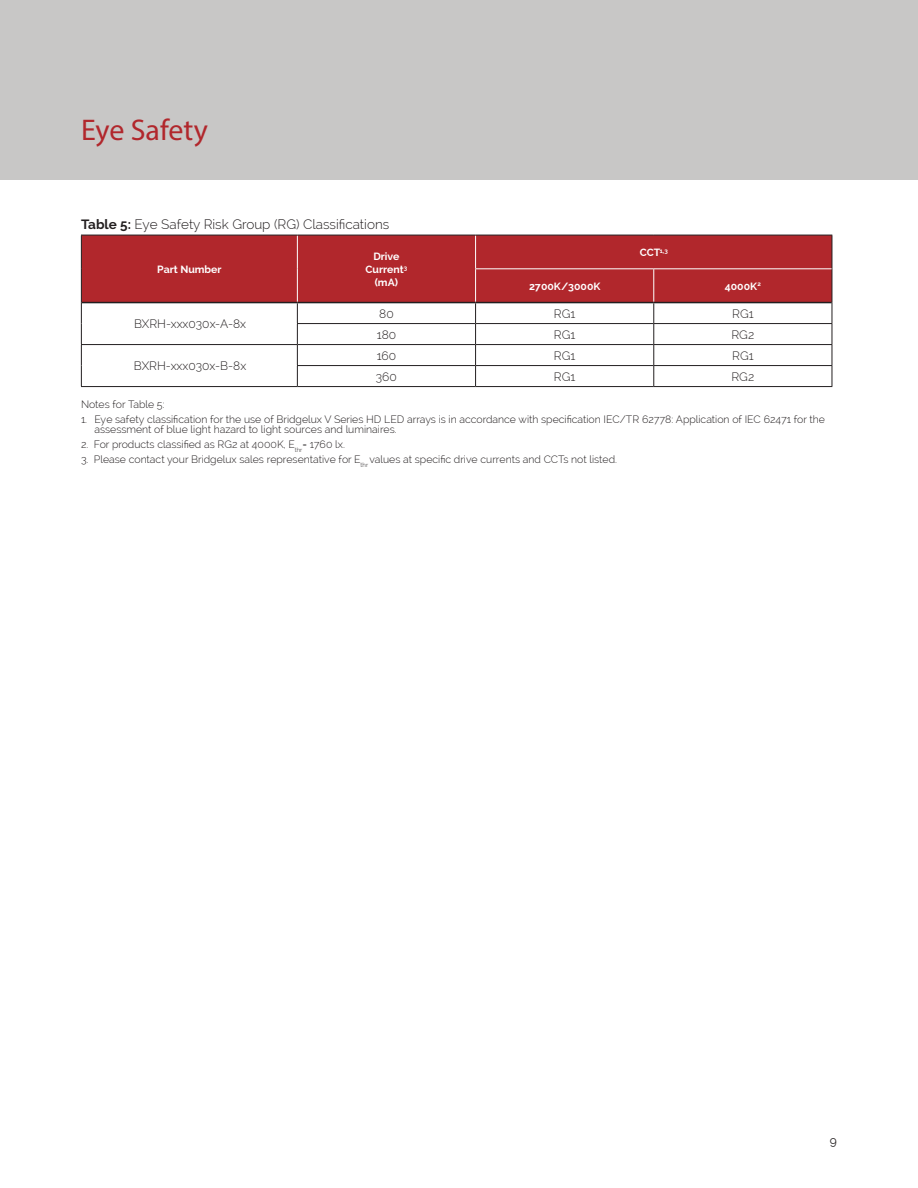
<style>
.page{position:relative;width:918px;height:1188px;background:#fff}
.page>*{position:absolute;margin:0;border:0;box-sizing:border-box;transform-origin:0 0}
.section_header{font:30px "Myriad Pro";color:#b1272c}
.t1{font:300 13.5px "Raleway";color:#231f20}
.t2{font:300 12px "Raleway";color:#231f20}
.t3{font:12px "Raleway";color:#231f20}
.main_text_block{font:300 10.5px/10.5px "Raleway";color:#231f20}
.t4{font:700 10.5px/12.6px "Raleway";color:#fff;text-align:center}
.s1{font-weight:700}
</style>
<div class="page">
<div style="left:0;top:0;width:918px;height:180px;background:#c8c7c6"></div>
<div style="left:82px;top:236px;width:750px;height:66px;background:#b1272c"></div>
<hr style="left:832px;top:235px;width:1px;height:34px;background:#231f20">
<hr style="left:832px;top:269px;width:1px;height:34px;background:#231f20">
<hr style="left:297px;top:235px;width:1px;height:34px;background:#fff">
<hr style="left:297px;top:269px;width:1px;height:33px;background:#fff">
<hr style="left:475px;top:235px;width:1px;height:33px;background:#fff">
<hr style="left:654px;top:268px;width:178px;height:1px;background:#fff">
<hr style="left:475px;top:268px;width:179px;height:1px;background:#fff">
<hr style="left:475px;top:269px;width:1px;height:33px;background:#fff">
<hr style="left:653px;top:269px;width:1px;height:33px;background:#fff">
<svg style="left:81px;top:303px;width:1px;height:83px"></svg>
<svg style="left:297px;top:303px;width:1px;height:83px"></svg>
<svg style="left:475px;top:303px;width:1px;height:83px"></svg>
<svg style="left:653px;top:303px;width:1px;height:83px"></svg>
<svg style="left:832px;top:303px;width:1px;height:83px"></svg>
<hr style="left:81px;top:235px;width:216px;height:1px;background:#231f20">
<hr style="left:81px;top:235px;width:1px;height:34px;background:#231f20">
<hr style="left:297px;top:235px;width:179px;height:1px;background:#231f20">
<hr style="left:81px;top:269px;width:1px;height:34px;background:#231f20">
<hr style="left:476px;top:235px;width:178px;height:1px;background:#231f20">
<hr style="left:654px;top:235px;width:178px;height:1px;background:#231f20">
<hr style="left:297px;top:323px;width:179px;height:1px;background:#231f20">
<hr style="left:476px;top:323px;width:178px;height:1px;background:#231f20">
<hr style="left:654px;top:323px;width:178px;height:1px;background:#231f20">
<hr style="left:81px;top:344px;width:216px;height:1px;background:#231f20">
<hr style="left:81px;top:386px;width:216px;height:1px;background:#231f20">
<hr style="left:297px;top:344px;width:179px;height:1px;background:#231f20">
<hr style="left:476px;top:344px;width:178px;height:1px;background:#231f20">
<hr style="left:654px;top:344px;width:178px;height:1px;background:#231f20">
<hr style="left:297px;top:365px;width:179px;height:1px;background:#231f20">
<hr style="left:476px;top:365px;width:178px;height:1px;background:#231f20">
<hr style="left:654px;top:365px;width:178px;height:1px;background:#231f20">
<hr style="left:297px;top:386px;width:179px;height:1px;background:#231f20">
<hr style="left:476px;top:386px;width:178px;height:1px;background:#231f20">
<hr style="left:654px;top:386px;width:178px;height:1px;background:#231f20">
<hr style="left:82px;top:302px;width:215px;height:1px;background:#231f20">
<hr style="left:297px;top:302px;width:179px;height:1px;background:#231f20">
<hr style="left:476px;top:302px;width:178px;height:1px;background:#231f20">
<hr style="left:654px;top:302px;width:178px;height:1px;background:#231f20">
<p class="section_header" style="left:81px;top:111px;width:128px">Eye Safety</p>
<p class="t1" style="left:81px;top:216px;width:310px"><span class="s1">Table 5:</span> Eye Safety Risk Group (RG) Classifications</p>
<p class="t4" style="left:157px;top:263px;width:66px">Part Number</p>
<p class="t4" style="left:366px;top:250px;width:43px">Drive<br>Current<sup>3</sup></p>
<p class="t4" style="left:375px;top:276px;width:25px">(mA)</p>
<p class="t4" style="left:640px;top:246px;width:30px">CCT<sup>1,3</sup></p>
<p class="t4" style="left:529px;top:280px;width:73px">2700K/3000K</p>
<p class="t4" style="left:725px;top:280px;width:37px">4000K<sup>2</sup></p>
<p class="t2" style="left:134px;top:317px;width:114px">BXRH-xxx030x-A-8x</p>
<p class="t2" style="left:134px;top:359px;width:114px">BXRH-xxx030x-B-8x</p>
<p class="t2" style="left:379px;top:307px;width:16px">80</p>
<p class="t2" style="left:554px;top:307px;width:23px">RG1</p>
<p class="t2" style="left:732px;top:307px;width:23px">RG1</p>
<p class="t2" style="left:377px;top:328px;width:21px">180</p>
<p class="t2" style="left:554px;top:328px;width:23px">RG1</p>
<p class="t2" style="left:731px;top:328px;width:24px">RG2</p>
<p class="t2" style="left:377px;top:349px;width:21px">160</p>
<p class="t2" style="left:554px;top:349px;width:23px">RG1</p>
<p class="t2" style="left:732px;top:349px;width:23px">RG1</p>
<p class="t2" style="left:376px;top:370px;width:23px">360</p>
<p class="t2" style="left:554px;top:370px;width:23px">RG1</p>
<p class="t2" style="left:731px;top:370px;width:24px">RG2</p>
<p class="main_text_block" style="left:81px;top:399px;width:85px">Notes for Table 5:</p>
<p class="main_text_block" style="left:94px;top:414px;width:732px;text-indent:-14px">1. Eye safety classification for the use of Bridgelux V Series HD LED arrays is in accordance with specification IEC/TR 62778: Application of IEC 62471 for the assessment of blue light hazard to light sources and luminaires.</p>
<p class="main_text_block" style="left:81px;top:439px;width:265px">2. For products classified as RG2 at 4000K, E<sub>thr</sub>= 1760 lx.</p>
<p class="main_text_block" style="left:81px;top:454px;width:538px">3. Please contact your Bridgelux sales representative for E<sub>thr</sub> values at specific drive currents and CCTs not listed.</p>
<p class="t3" style="left:830px;top:1134px;width:9px">9</p>
</div>
